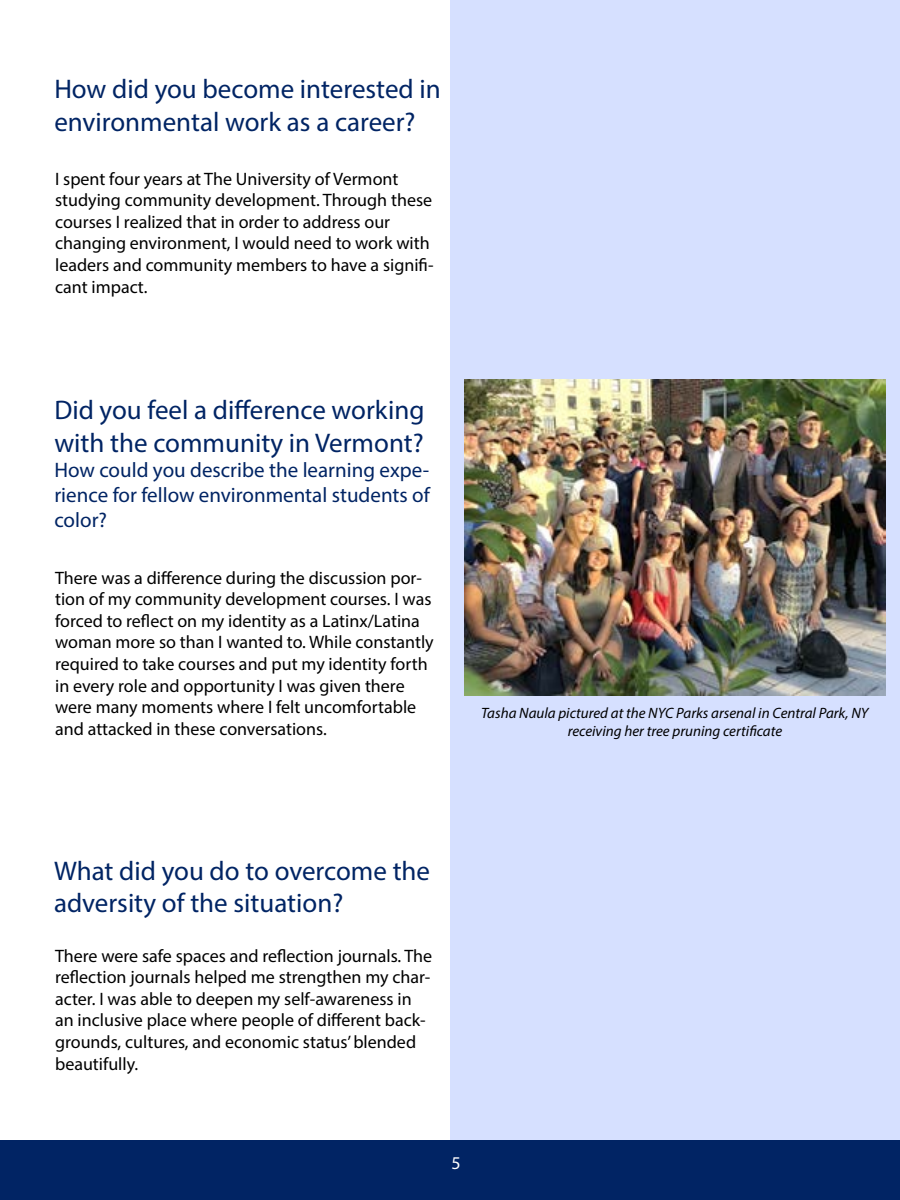
<style>
.page{position:relative;width:900px;height:1200px;background:#fff}
.page>*{position:absolute;margin:0;border:0;box-sizing:border-box;transform-origin:0 0}
.t1{font:27px/32.4px "Myriad Pro";color:#012464}
.t2{font:21px/25.2px "Myriad Pro";color:#012464;text-align:justify}
.t3{font:18px/21.6px "Myriad Pro";color:#000}
.t4{font:18px "Myriad Pro";color:#fff}
.t5{font:italic 15px/18px "Myriad Pro";color:#000;text-align:center}
</style>
<div class="page">
<div style="left:450px;top:0;width:450px;height:1140px;background:#d6e0ff"></div>
<div style="left:0;top:1140px;width:900px;height:60px;background:#012464"></div>
<img style="left:464px;top:380px;width:422px;height:316px">
<h1 class="t1" style="left:54px;top:73px;width:388px">How did you become interested in environmental work as a career?</h1>
<p class="t3" style="left:55px;top:167px;width:380px">I spent four years at The University of Vermont studying community development. Through these courses I realized that in order to address our changing environment, I would need to work with leaders and community members to have a signifi&shy;cant impact.</p>
<h1 class="t1" style="left:54px;top:394px;width:372px">Did you feel a difference working with the community in Vermont?</h1>
<p class="t2" style="left:54px;top:457px;width:377px">How could you describe the learning expe&shy;rience for fellow environmental students of color?</p>
<p class="t3" style="left:55px;top:566px;width:380px">There was a difference during the discussion por&shy;tion of my community development courses. I was forced to reflect on my identity as a Latinx/Latina woman more so than I wanted to. While constantly required to take courses and put my identity forth in every role and opportunity I was given there were many moments where I felt uncomfortable and attacked in these conversations.</p>
<p class="t5" style="left:481px;top:703px;width:389px">Tasha Naula pictured at the NYC Parks arsenal in Central Park, NY receiving her tree pruning certificate</p>
<h1 class="t1" style="left:54px;top:854px;width:378px">What did you do to overcome the adversity of the situation?</h1>
<p class="t3" style="left:55px;top:944px;width:379px">There were safe spaces and reflection journals. The reflection journals helped me strengthen my char&shy;acter. I was able to deepen my self-awareness in an inclusive place where people of different back&shy;grounds, cultures, and economic status’ blended beautifully.</p>
<p class="t4" style="left:451px;top:1151px;width:11px">5</p>
</div>
